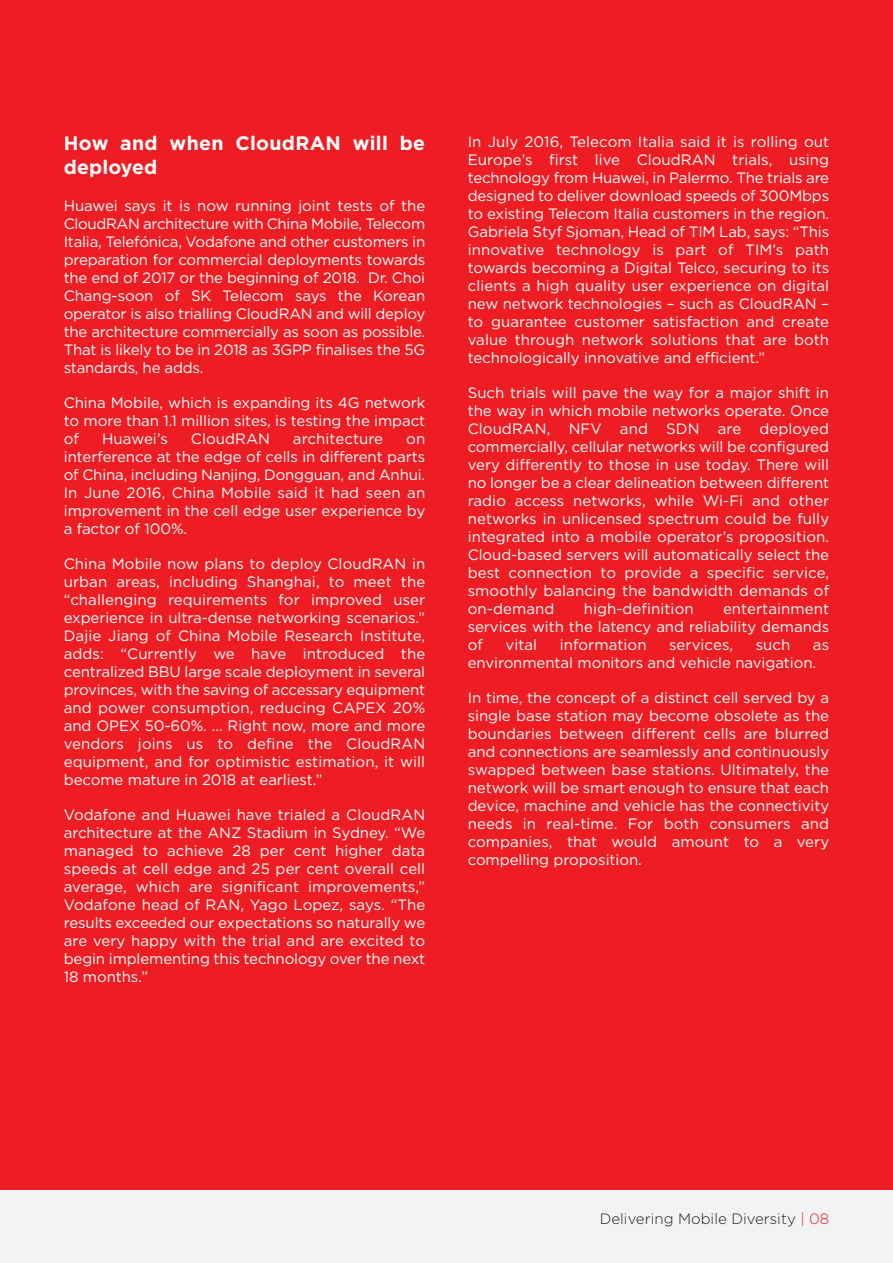
<style>
.page{position:relative;width:893px;height:1263px;background:#ee1d23}
.page>*{position:absolute;margin:0;border:0;box-sizing:border-box;transform-origin:0 0}
.t1{font:700 19.5px/23.4px "Gotham";letter-spacing:.015em;color:#fff}
.t2{font:15px/18px "Gotham";letter-spacing:-.005em;color:#fff;text-align:justify}
.t3{font:300 15px "Gotham";color:#231f20}
.s1{color:#ee1d23}
</style>
<div class="page">
<div style="left:0;top:1190px;width:893px;height:73px;background:#f2f3f4"></div>
<h1 class="t1" style="left:64px;top:132px;width:363px">How and when CloudRAN will be deployed</h1>
<p class="t2" style="left:64px;top:197px;width:363px">Huawei says it is now running joint tests of the CloudRAN architecture with China Mobile, Telecom Italia, Telefónica, Vodafone and other customers in preparation for commercial deployments towards the end of 2017 or the beginning of 2018. Dr. Choi Chang-soon of SK Telecom says the Korean operator is also trialling CloudRAN and will deploy the architecture commercially as soon as possible.<br>That is likely to be in 2018 as 3GPP finalises the 5G standards, he adds.</p>
<p class="t2" style="left:64px;top:394px;width:363px">China Mobile, which is expanding its 4G network to more than 1.1 million sites, is testing the impact of</p>
<p class="t2" style="left:102px;top:430px;width:67px">Huawei’s</p>
<p class="t2" style="left:191px;top:430px;width:80px">CloudRAN</p>
<p class="t2" style="left:293px;top:430px;width:92px">architecture</p>
<p class="t2" style="left:64px;top:430px;width:363px;text-indent:342px">on interference at the edge of cells in different parts of China, including Nanjing, Dongguan, and Anhui.<br>In June 2016, China Mobile said it had seen an improvement in the cell edge user experience by a factor of 100%.</p>
<p class="t2" style="left:64px;top:555px;width:363px">China Mobile now plans to deploy CloudRAN in urban areas, including Shanghai, to meet the “challenging requirements for improved user experience in ultra-dense networking scenarios.” Dajie Jiang of China Mobile Research Institute, adds: “Currently we have introduced the centralized BBU large scale deployment in several provinces, with the saving of accessary equipment and power consumption, reducing CAPEX 20% and OPEX 50-60%. ... Right now, more and more vendors joins us to define the CloudRAN equipment, and for optimistic estimation, it will become mature in 2018 at earliest.”</p>
<p class="t2" style="left:64px;top:806px;width:363px">Vodafone and Huawei have trialed a CloudRAN architecture at the ANZ Stadium in Sydney. “We managed to achieve 28 per cent higher data speeds at cell edge and 25 per cent overall cell average, which are significant improvements,” Vodafone head of RAN, Yago Lopez, says. “The results exceeded our expectations so naturally we are very happy with the trial and are excited to begin implementing this technology over the next 18 months.”</p>
<p class="t2" style="left:468px;top:133px;width:363px">In July 2016, Telecom Italia said it is rolling out Europe’s first live CloudRAN trials, using technology from Huawei, in Palermo. The trials are designed to deliver download speeds of 300Mbps to existing Telecom Italia customers in the region.<br>Gabriela Styf Sjoman, Head of TIM Lab, says: “This innovative technology is part of TIM’s path towards becoming a Digital Telco, securing to its clients a high quality user experience on digital new network technologies – such as CloudRAN – to guarantee customer satisfaction and create value through network solutions that are both technologically innovative and efficient.”</p>
<p class="t2" style="left:468px;top:384px;width:363px">Such trials will pave the way for a major shift in the way in which mobile networks operate. Once CloudRAN, NFV and SDN are deployed commercially, cellular networks will be configured very differently to those in use today. There will no longer be a clear delineation between different radio access networks, while Wi-Fi and other networks in unlicensed spectrum could be fully integrated into a mobile operator’s proposition.<br>Cloud-based servers will automatically select the best connection to provide a specific service, smoothly balancing the bandwidth demands of on-demand</p>
<p class="t2" style="left:584px;top:600px;width:111px">high-definition</p>
<p class="t2" style="left:468px;top:600px;width:363px;text-indent:255px">entertainment services with the latency and reliability demands of</p>
<p class="t2" style="left:505px;top:636px;width:33px">vital</p>
<p class="t2" style="left:560px;top:636px;width:88px">information</p>
<p class="t2" style="left:669px;top:636px;width:66px">services,</p>
<p class="t2" style="left:756px;top:636px;width:36px">such</p>
<p class="t2" style="left:468px;top:636px;width:363px;text-indent:345px">as environmental monitors and vehicle navigation.</p>
<p class="t2" style="left:468px;top:689px;width:363px">In time, the concept of a distinct cell served by a single base station may become obsolete as the boundaries between different cells are blurred and connections are seamlessly and continuously swapped between base stations. Ultimately, the network will be smart enough to ensure that each device, machine and vehicle has the connectivity needs in real-time. For both consumers and companies, that would amount to a very compelling proposition.</p>
<p class="t3" style="left:600px;top:1210px;width:231px">Delivering Mobile Diversity <span class="s1">| 08</span></p>
</div>
